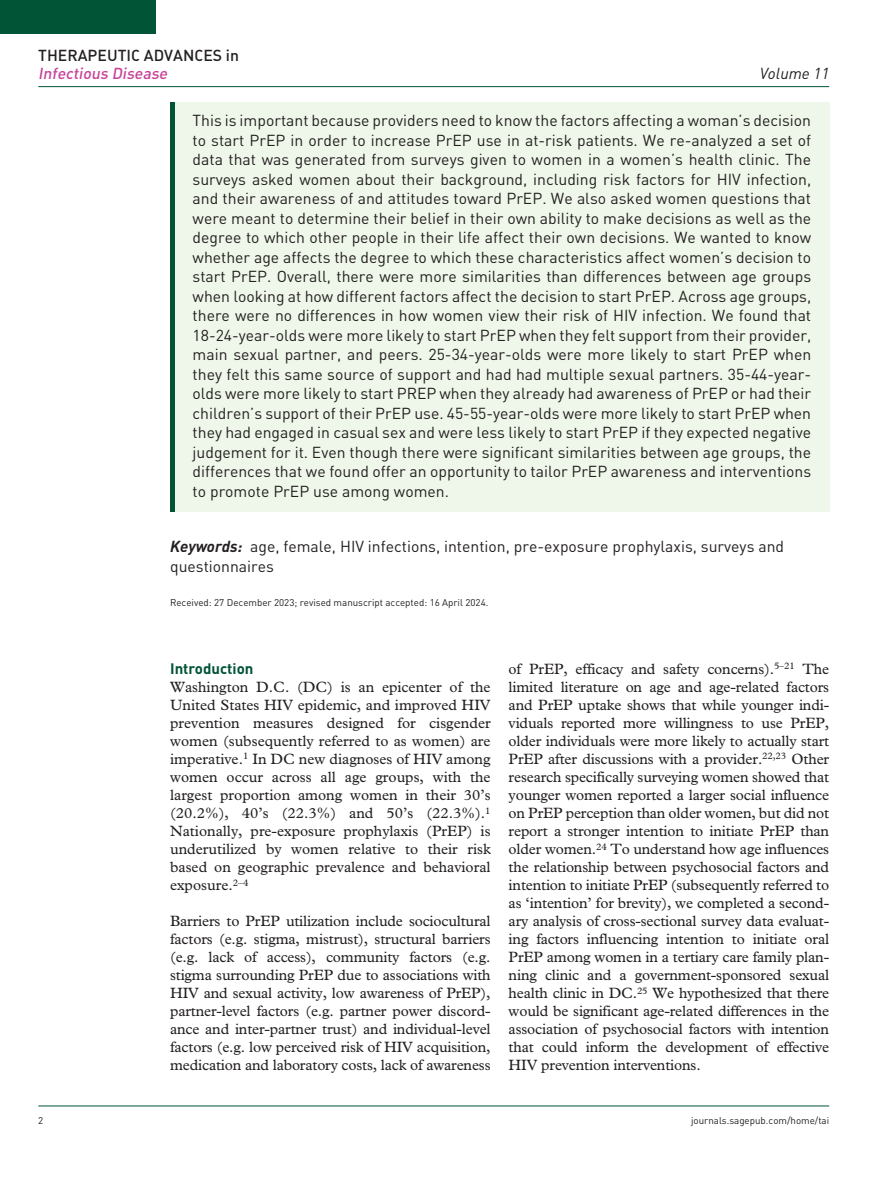
<style>
.page{position:relative;width:893px;height:1191px;background:#fff}
.page>*{position:absolute;margin:0;border:0;box-sizing:border-box;transform-origin:0 0}
.t1{font:15.75px/19.5px "DIN";color:#231f20;text-align:justify}
.t2{font:15.75px "DIN Medium Alternate";color:#231f20}
.t3{font:italic 15.75px "DIN Medium Alternate";color:#c74499}
.t4{font:italic 15.75px "DIN";color:#231f20}
.t5{font:15px/18px "Plantin Std";letter-spacing:-.01em;color:#231f20;text-align:justify}
.t6{font:700 15px "DIN";color:#015436}
.t7{font:9.75px "DIN";color:#231f20}
.s1{font-weight:700;font-style:italic}
</style>
<div class="page">
<hr style="left:38px;top:86px;width:791px;height:1px;background:#015436">
<hr style="left:38px;top:1105px;width:791px;height:1px;background:#015436">
<div style="left:0;top:0;width:155px;height:34px;background:#015436"></div>
<div style="left:170px;top:102px;width:659px;height:410px;background:#eff7ea"></div>
<div style="left:170px;top:102px;width:5px;height:410px;background:#015436"></div>
<p class="t2" style="left:38px;top:45px;width:202px">THERAPEUTIC ADVANCES IN</p>
<p class="t3" style="left:38px;top:63px;width:134px">I nfectious Disease</p>
<p class="t1" style="left:193px;top:110px;width:620px">This is important because providers need to know the factors affecting a woman’s decision to start PrEP in order to increase PrEP use in at-risk patients. We re-analyzed a set of data that was generated from surveys given to women in a women’s health clinic. The surveys asked women about their background, including risk factors for HIV infection, and their awareness of and attitudes toward PrEP. We also asked women questions that were meant to determine their belief in their own ability to make decisions as well as the degree to which other people in their life affect their own decisions. We wanted to know whether age affects the degree to which these characteristics affect women’s decision to start PrEP. Overall, there were more similarities than differences between age groups when looking at how different factors affect the decision to start PrEP. Across age groups, there were no differences in how women view their risk of HIV infection. We found that 18-24-year-olds were more likely to start PrEP when they felt support from their provider, main sexual partner, and peers. 25-34-year-olds were more likely to start PrEP when they felt this same source of support and had had multiple sexual partners. 35-44-year&shy;olds were more likely to start PREP when they already had awareness of PrEP or had their children’s support of their PrEP use. 45-55-year-olds were more likely to start PrEP when they had engaged in casual sex and were less likely to start PrEP if they expected negative judgement for it. Even though there were significant similarities between age groups, the differences that we found offer an opportunity to tailor PrEP awareness and interventions to promote PrEP use among women.</p>
<p class="t4" style="left:760px;top:63px;width:71px">Volume 11</p>
<p class="t1" style="left:170px;top:536px;width:615px"><span class="s1">Keywords:</span> age, female, HIV infections, intention, pre-exposure prophylaxis, surveys and questionnaires</p>
<p class="t7" style="left:170px;top:596px;width:320px">Received: 27 December 2023; revised manuscript accepted: 16 April 2024.</p>
<p class="t6" style="left:170px;top:658px;width:85px">Introduction</p>
<p class="t5" style="left:170px;top:677px;width:322px">Washington D.C. (DC) is an epicenter of the United States HIV epidemic, and improved HIV prevention measures designed for cisgender women (subsequently referred to as women) are imperative.<sup>1</sup> In DC new diagnoses of HIV among women occur across all age groups, with the largest proportion among women in their 30’s (20.2%), 40’s (22.3%) and 50’s (22.3%).<sup>1<br></sup>Nationally, pre-exposure prophylaxis (PrEP) is underutilized by women relative to their risk based on geographic prevalence and behavioral exposure.<sup>2–4</sup></p>
<p class="t5" style="left:170px;top:911px;width:322px">Barriers to PrEP utilization include sociocultural factors (e.g. stigma, mistrust), structural barriers (e.g. lack of access), community factors (e.g. stigma surrounding PrEP due to associations with HIV and sexual activity, low awareness of PrEP), partner-level factors (e.g. partner power discord&shy;ance and inter-partner trust) and individual-level factors (e.g. low perceived risk of HIV acquisition, medication and laboratory costs, lack of awareness</p>
<p class="t5" style="left:509px;top:659px;width:322px">of PrEP, efficacy and safety concerns).<sup>5–21</sup> The limited literature on age and age-related factors and PrEP uptake shows that while younger indi&shy;viduals reported more willingness to use PrEP, older individuals were more likely to actually start PrEP after discussions with a provider.<sup>22,23</sup> Other research specifically surveying women showed that younger women reported a larger social influence on PrEP perception than older women, but did not report a stronger intention to initiate PrEP than older women.<sup>24</sup> To understand how age influences the relationship between psychosocial factors and intention to initiate PrEP (subsequently referred to as ‘intention’ for brevity), we completed a second&shy;ary analysis of cross-sectional survey data evaluat&shy;ing factors influencing intention to initiate oral PrEP among women in a tertiary care family plan&shy;ning clinic and a government-sponsored sexual health clinic in DC.<sup>25</sup> We hypothesized that there would be significant age-related differences in the association of psychosocial factors with intention that could inform the development of effective HIV prevention interventions.</p>
<p class="t7" style="left:38px;top:1114px;width:7px">2</p>
<p class="t7" style="left:691px;top:1114px;width:140px">journals.sagepub.com/home/tai</p>
</div>
